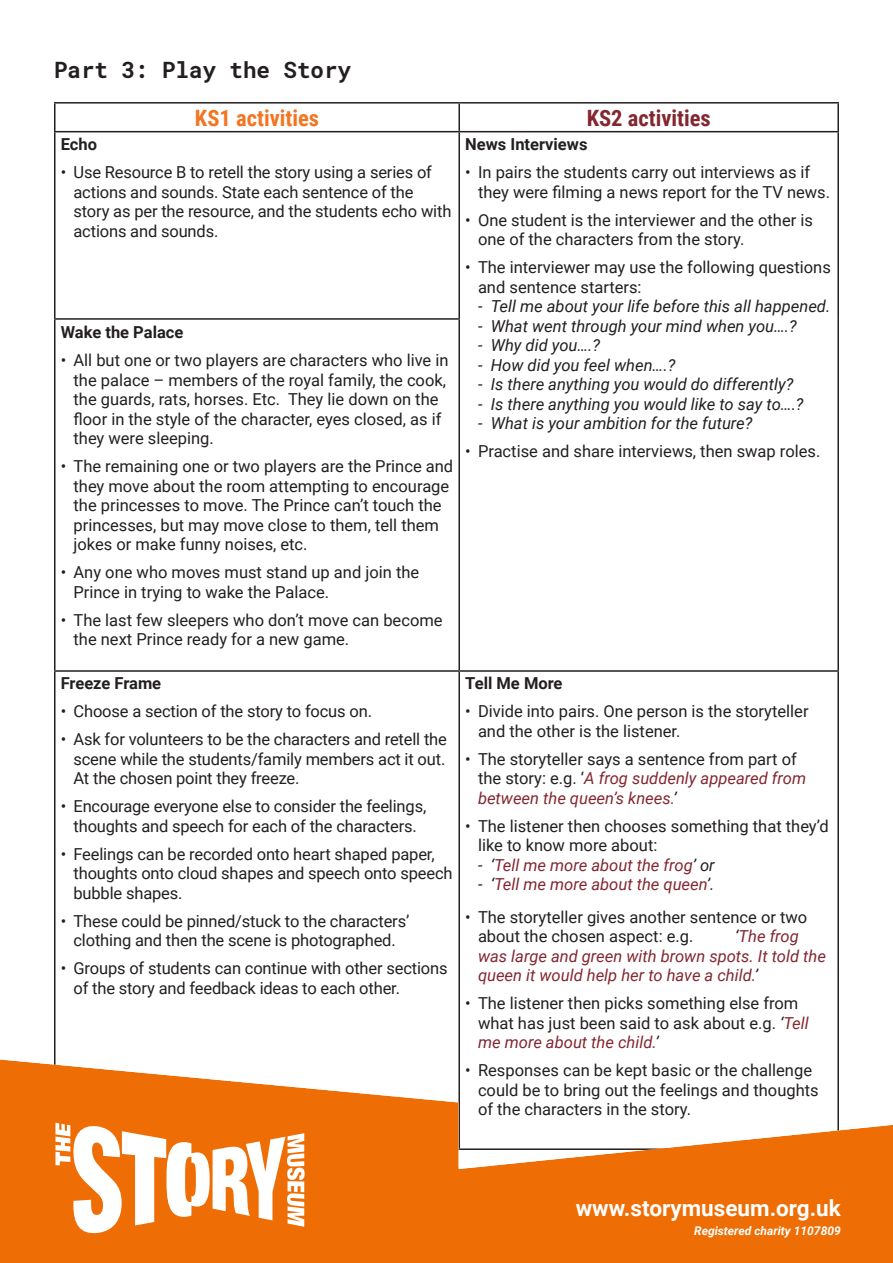
<style>
.page{position:relative;width:893px;height:1263px;background:#fff}
.page>*{position:absolute;margin:0;border:0;box-sizing:border-box;transform-origin:0 0}
.t1{font:700 22.5px "Roboto";color:#fff}
.t2{font:700 22.5px "Roboto Mono";color:#231f20}
.t3{font:700 22.5px "Roboto Condensed";color:#f47521}
.t4{font:700 22.5px "Roboto Condensed";color:#832730}
.t5{font:16.5px/19.5px "Roboto";color:#231f20}
.t6{font:italic 16.5px "Roboto";color:#231f20}
.t7{font:italic 16.5px/19.5px "Roboto";color:#832730}
.t8{font:700 16.5px "Roboto";color:#231f20}
.t9{font:italic 700 12px "Roboto";color:#fff}
.s1{font-style:italic;color:#832730}
.s2{font-style:italic}
.s3{color:#231f20}
</style>
<div class="page">
<hr style="left:54px;top:102px;width:405px;height:2px;background:#231f20">
<hr style="left:54px;top:104px;width:2px;height:27px;background:#231f20">
<hr style="left:459px;top:102px;width:380px;height:2px;background:#231f20">
<hr style="left:458px;top:104px;width:2px;height:27px;background:#231f20">
<hr style="left:837px;top:104px;width:2px;height:27px;background:#231f20">
<hr style="left:54px;top:131px;width:405px;height:1px;background:#231f20">
<hr style="left:54px;top:132px;width:2px;height:186px;background:#231f20">
<hr style="left:459px;top:131px;width:380px;height:1px;background:#231f20">
<hr style="left:458px;top:132px;width:2px;height:186px;background:#231f20">
<hr style="left:837px;top:132px;width:2px;height:187px;background:#231f20">
<hr style="left:54px;top:318px;width:406px;height:2px;background:#231f20">
<hr style="left:54px;top:320px;width:2px;height:350px;background:#231f20">
<hr style="left:458px;top:320px;width:2px;height:350px;background:#231f20">
<hr style="left:837px;top:319px;width:2px;height:351px;background:#231f20">
<hr style="left:54px;top:670px;width:405px;height:2px;background:#231f20">
<hr style="left:54px;top:672px;width:2px;height:476px;background:#231f20">
<hr style="left:459px;top:670px;width:380px;height:2px;background:#231f20">
<hr style="left:458px;top:672px;width:2px;height:476px;background:#231f20">
<hr style="left:837px;top:672px;width:2px;height:476px;background:#231f20">
<img style="left:0;top:1058px;width:893px;height:205px">
<svg style="left:55px;top:1123px;width:250px;height:112px"></svg>
<p class="t2" style="left:54px;top:54px;width:299px">Part 3: Play the Story</p>
<p class="t3" style="left:195px;top:102px;width:126px">KS1 activities</p>
<p class="t4" style="left:587px;top:102px;width:126px">KS2 activities</p>
<p class="t8" style="left:61px;top:133px;width:38px">Echo</p>
<p class="t5" style="left:74px;top:162px;width:379px;text-indent:-13px">• Use Resource B to retell the story using a series of actions and sounds. State each sentence of the story as per the resource, and the students echo with actions and sounds.</p>
<p class="t8" style="left:61px;top:321px;width:124px">Wake the Palace</p>
<p class="t5" style="left:74px;top:350px;width:377px;text-indent:-13px">• All but one or two players are characters who live in the palace – members of the royal family, the cook, the guards, rats, horses. Etc. They lie down on the floor in the style of the character, eyes closed, as if they were sleeping.</p>
<p class="t5" style="left:74px;top:456px;width:381px;text-indent:-13px">• The remaining one or two players are the Prince and they move about the room attempting to encourage the princesses to move. The Prince can’t touch the princesses, but may move close to them, tell them jokes or make funny noises, etc.</p>
<p class="t5" style="left:74px;top:562px;width:347px;text-indent:-13px">• Any one who moves must stand up and join the<br>Prince in trying to wake the Palace.</p>
<p class="t5" style="left:74px;top:610px;width:371px;text-indent:-13px">• The last few sleepers who don’t move can become the next Prince ready for a new game.</p>
<p class="t8" style="left:61px;top:672px;width:102px">Freeze Frame</p>
<p class="t5" style="left:61px;top:701px;width:313px">• Choose a section of the story to focus on.</p>
<p class="t5" style="left:74px;top:729px;width:375px;text-align:justify;text-indent:-13px">• Ask for volunteers to be the characters and retell the scene while the students/family members act it out.<br>At the chosen point they freeze.</p>
<p class="t5" style="left:61px;top:796px;width:367px;text-align:center">• Encourage everyone else to consider the feelings, thoughts and speech for each of the characters.</p>
<p class="t5" style="left:74px;top:844px;width:381px;text-indent:-13px">• Feelings can be recorded onto heart shaped paper, thoughts onto cloud shapes and speech onto speech bubble shapes.</p>
<p class="t5" style="left:61px;top:911px;width:350px;text-align:center">• These could be pinned/stuck to the characters’ clothing and then the scene is photographed.</p>
<p class="t5" style="left:74px;top:958px;width:376px;text-indent:-13px">• Groups of students can continue with other sections of the story and feedback ideas to each other.</p>
<p class="t8" style="left:465px;top:133px;width:124px">News Interviews</p>
<p class="t5" style="left:478px;top:162px;width:354px;text-indent:-13px">• In pairs the students carry out interviews as if they were filming a news report for the TV news.</p>
<p class="t5" style="left:478px;top:209px;width:336px;text-indent:-13px">• One student is the interviewer and the other is one of the characters from the story.</p>
<p class="t5" style="left:478px;top:257px;width:354px;text-indent:-13px">• The interviewer may use the following questions and sentence starters:</p>
<p class="t6" style="left:478px;top:295px;width:354px">- Tell me about your life before this all happened.</p>
<p class="t6" style="left:478px;top:314px;width:320px">- What went through your mind when you….?</p>
<p class="t6" style="left:478px;top:334px;width:124px">- Why did you….?</p>
<p class="t6" style="left:478px;top:353px;width:199px">- How did you feel when….?</p>
<p class="t6" style="left:478px;top:373px;width:317px">- Is there anything you would do differently?</p>
<p class="t6" style="left:478px;top:392px;width:327px">- Is there anything you would like to say to….?</p>
<p class="t6" style="left:478px;top:412px;width:276px">- What is your ambition for the future?</p>
<p class="t5" style="left:465px;top:441px;width:357px">• Practise and share interviews, then swap roles.</p>
<p class="t8" style="left:465px;top:672px;width:99px">Tell Me More</p>
<p class="t5" style="left:478px;top:701px;width:332px;text-indent:-13px">• Divide into pairs. One person is the storyteller and the other is the listener.</p>
<p class="t5" style="left:478px;top:749px;width:330px;text-indent:-13px">• The storyteller says a sentence from part of the story: e.g. ‘<span class="s1">A frog suddenly appeared from between the queen’s knees.</span><span class="s2">’</span></p>
<p class="t5" style="left:478px;top:816px;width:352px;text-indent:-13px">• The listener then chooses something that they’d like to know more about:</p>
<p class="t7" style="left:478px;top:855px;width:238px"><span class="s3">- ‘</span>Tell me more about the frog<span class="s3">’ or</span></p>
<p class="t7" style="left:478px;top:874px;width:238px"><span class="s3">- ‘</span>Tell me more about the queen<span class="s3">’.</span></p>
<p class="t5" style="left:478px;top:906px;width:331px;text-indent:-13px">• The storyteller gives another sentence or two about the chosen aspect: e.g.</p>
<p class="t7" style="left:478px;top:926px;width:349px;text-indent:257px"><span class="s3">‘</span>The frog was large and green with brown spots. It told the queen it would help her to have a child.<span class="s3">’</span></p>
<p class="t5" style="left:478px;top:993px;width:332px;text-indent:-13px">• The listener then picks something else from what has just been said to ask about e.g. <span class="s2">‘</span><span class="s1">Tell me more about the child.</span><span class="s2">’</span></p>
<p class="t5" style="left:478px;top:1060px;width:342px;text-indent:-13px">• Responses can be kept basic or the challenge could be to bring out the feelings and thoughts of the characters in the story.</p>
<p class="t1" style="left:576px;top:1192px;width:267px">www.storymuseum.org.uk</p>
<p class="t9" style="left:694px;top:1222px;width:148px">Registered charity 1107809</p>
</div>
